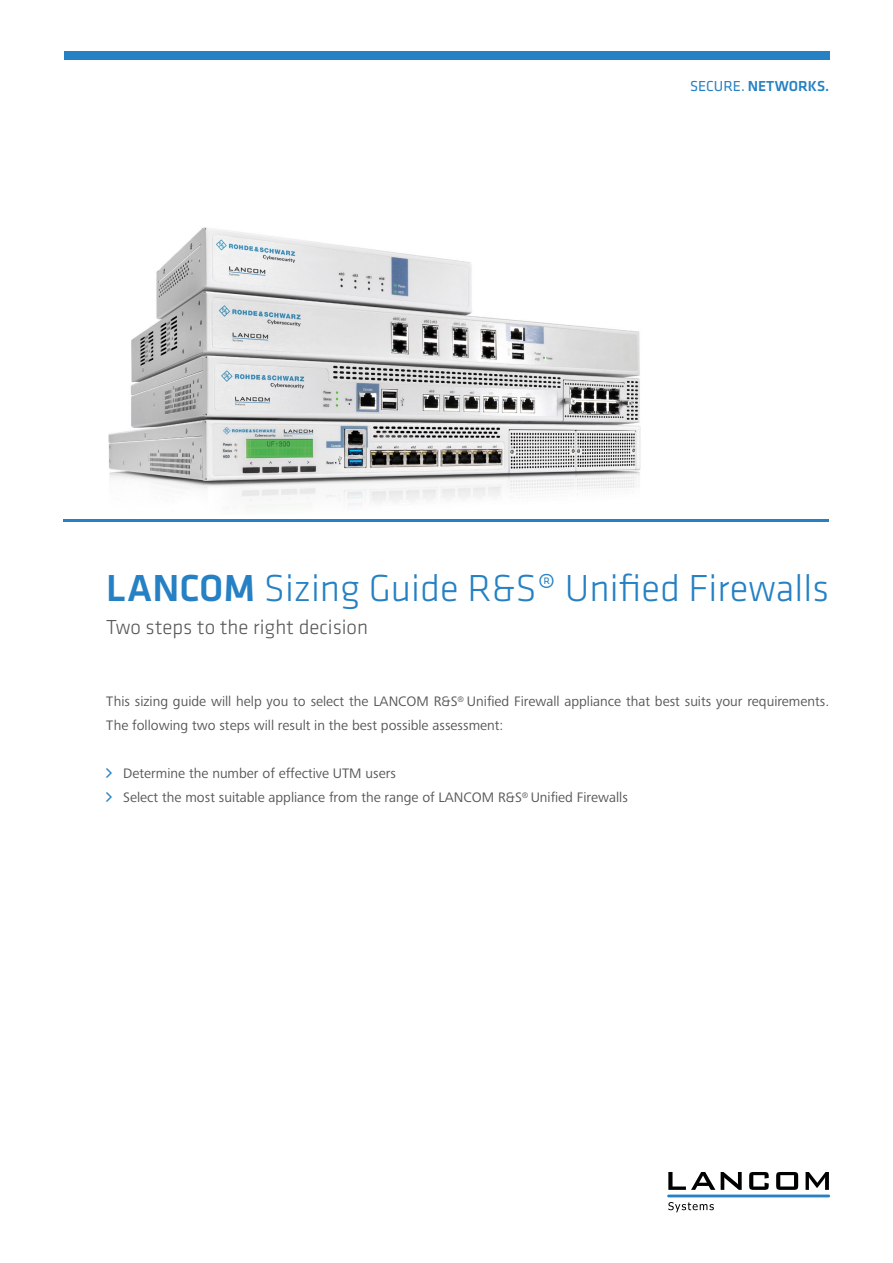
<style>
.page{position:relative;width:893px;height:1263px;background:#fff}
.page>*{position:absolute;margin:0;border:0;box-sizing:border-box;transform-origin:0 0}
.t1{font:300 39px "Klavika Basic";color:#2581c4}
.t2{font:300 21px "Klavika Basic";color:#575756}
.t3{font:500 15px "Klavika Basic";color:#2581c4}
.t4{font:14.25px/24px "Frutiger Next Pro";color:#575756}
.s1{font-weight:400}
.s2{font-weight:500}
</style>
<div class="page">
<svg style="left:668px;top:1172px;width:47px;height:18px"></svg>
<svg style="left:721px;top:1172px;width:21px;height:18px"></svg>
<svg style="left:749px;top:1172px;width:20px;height:18px"></svg>
<svg style="left:776px;top:1172px;width:22px;height:18px"></svg>
<svg style="left:806px;top:1172px;width:23px;height:18px"></svg>
<svg style="left:668px;top:1202px;width:46px;height:10px"></svg>
<hr style="left:667px;top:1194px;width:163px;height:3px;background:#2581c4">
<div style="left:64px;top:51px;width:765px;height:9px;background:#2581c4"></div>
<hr style="left:64px;top:519px;width:765px;height:3px;background:#2581c4">
<img style="left:108px;top:227px;width:533px;height:282px">
<p class="t3" style="left:690px;top:76px;width:141px"><span class="s1">SECURE.</span> NETWORKS.</p>
<h1 class="t1" style="left:106px;top:564px;width:724px"><span class="s2">LANCOM</span> Sizing Guide R&amp;S® Unified Firewalls</h1>
<h2 class="t2" style="left:106px;top:614px;width:263px">Two steps to the right decision</h2>
<p class="t4" style="left:106px;top:690px;width:724px">This sizing guide will help you to select the LANCOM R&amp;S<sup>®</sup> Unified Firewall appliance that best suits your requirements.<br>The following two steps will result in the best possible assessment:</p>
<p class="t4" style="left:123px;top:762px;width:506px">Determine the number of effective UTM users<br>Select the most suitable appliance from the range of LANCOM R&amp;S<sup>®</sup> Unified Firewalls</p>
</div>
